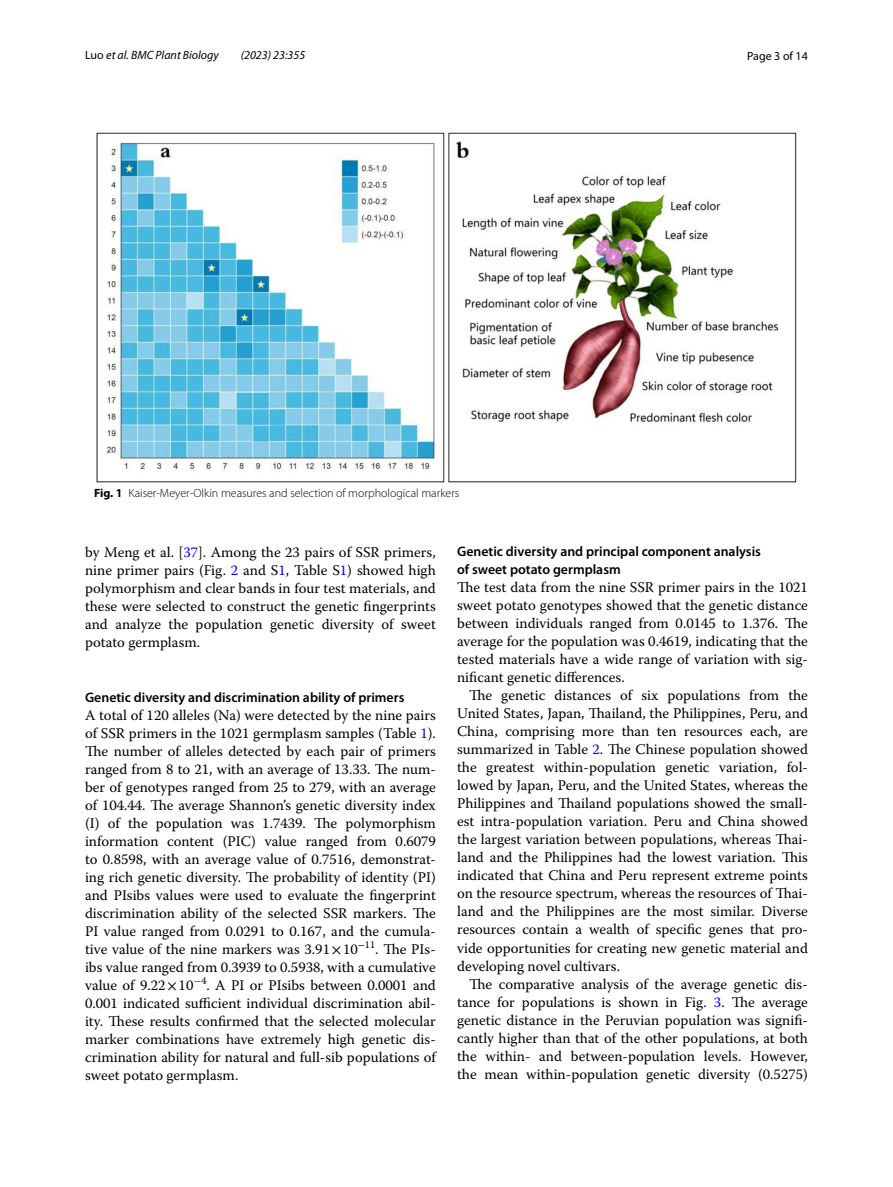
<style>
.page{position:relative;width:893px;height:1187px;background:#fff}
.page>*{position:absolute;margin:0;border:0;box-sizing:border-box;transform-origin:0 0}
.t1{font:14.7px/18px "Warnock Pro";color:#000;text-align:justify}
.t2{font:600 13.8px/18px "Myriad Pro";color:#000}
.t3{font:300 12px "Myriad Pro";color:#000}
.t4{font:italic 12px "Myriad Pro";color:#000}
.t5{font:12px "Myriad Pro";color:#000}
.s1{font-style:normal}
.s2{font-weight:700}
.s3{color:#00f}
.s4{font-family:"STIX"}
</style>
<div class="page">
<img style="left:96px;top:133px;width:701px;height:349px">
<p class="t4" style="left:85px;top:48px;width:135px"><span class="s1">Luo</span> et al. BMC Plant Biology</p>
<p class="t4" style="left:241px;top:48px;width:66px">(2023) 23:355</p>
<p class="t5" style="left:747px;top:48px;width:62px">Page 3 of 14</p>
<p class="t3" style="left:94px;top:486px;width:367px"><span class="s2">Fig. 1</span> Kaiser-Meyer-Olkin measures and selection of morphological markers</p>
<p class="t1" style="left:85px;top:542px;width:352px">by Meng et al. [<span class="s3">37</span>]. Among the 23 pairs of SSR primers, nine primer pairs (Fig. <span class="s3">2</span> and S<span class="s3">1</span>, Table S<span class="s3">1</span>) showed high polymorphism and clear bands in four test materials, and these were selected to construct the genetic fingerprints and analyze the population genetic diversity of sweet potato germplasm.</p>
<p class="t2" style="left:85px;top:687px;width:321px">Genetic diversity and discrimination ability of primers</p>
<p class="t1" style="left:85px;top:705px;width:352px">A total of 120 alleles (Na) were detected by the nine pairs of SSR primers in the 1021 germplasm samples (Table <span class="s3">1</span>).<br>The number of alleles detected by each pair of primers ranged from 8 to 21, with an average of 13.33. The num&shy;ber of genotypes ranged from 25 to 279, with an average of 104.44. The average Shannon’s genetic diversity index (I) of the population was 1.7439. The polymorphism information content (PIC) value ranged from 0.6079 to 0.8598, with an average value of 0.7516, demonstrat&shy;ing rich genetic diversity. The probability of identity (PI) and PIsibs values were used to evaluate the fingerprint discrimination ability of the selected SSR markers. The PI value ranged from 0.0291 to 0.167, and the cumula&shy;tive value of the nine markers was 3.91<span class="s4">×</span> -10<sup>−</sup><sup>11</sup>. The PIs&shy;ibs value ranged from 0.3939 to 0.5938, with a cumulative value of 9.22<span class="s4">×</span> -10<sup>−</sup><sup>4</sup>. A PI or PIsibs between 0.0001 and 0.001 indicated sufficient individual discrimination abil&shy;ity. These results confirmed that the selected molecular marker combinations have extremely high genetic dis&shy;crimination ability for natural and full-sib populations of sweet potato germplasm.</p>
<p class="t2" style="left:457px;top:542px;width:305px">Genetic diversity and principal component analysis of sweet potato germplasm</p>
<p class="t1" style="left:457px;top:578px;width:352px">The test data from the nine SSR primer pairs in the 1021 sweet potato genotypes showed that the genetic distance between individuals ranged from 0.0145 to 1.376. The average for the population was 0.4619, indicating that the tested materials have a wide range of variation with sig&shy;nificant genetic differences.</p>
<p class="t1" style="left:457px;top:686px;width:352px;text-indent:12px">The genetic distances of six populations from the United States, Japan, Thailand, the Philippines, Peru, and China, comprising more than ten resources each, are summarized in Table <span class="s3">2</span>. The Chinese population showed the greatest within-population genetic variation, fol&shy;lowed by Japan, Peru, and the United States, whereas the Philippines and Thailand populations showed the small&shy;est intra-population variation. Peru and China showed the largest variation between populations, whereas Thai&shy;land and the Philippines had the lowest variation. This indicated that China and Peru represent extreme points on the resource spectrum, whereas the resources of Thai&shy;land and the Philippines are the most similar. Diverse resources contain a wealth of specific genes that pro&shy;vide opportunities for creating new genetic material and developing novel cultivars.</p>
<p class="t1" style="left:457px;top:974px;width:352px;text-indent:12px">The comparative analysis of the average genetic dis&shy;tance for populations is shown in Fig. <span class="s3">3</span>. The average genetic distance in the Peruvian population was signifi&shy;cantly higher than that of the other populations, at both the within- and between-population levels. However, the mean within-population genetic diversity (0.5275)</p>
</div>
